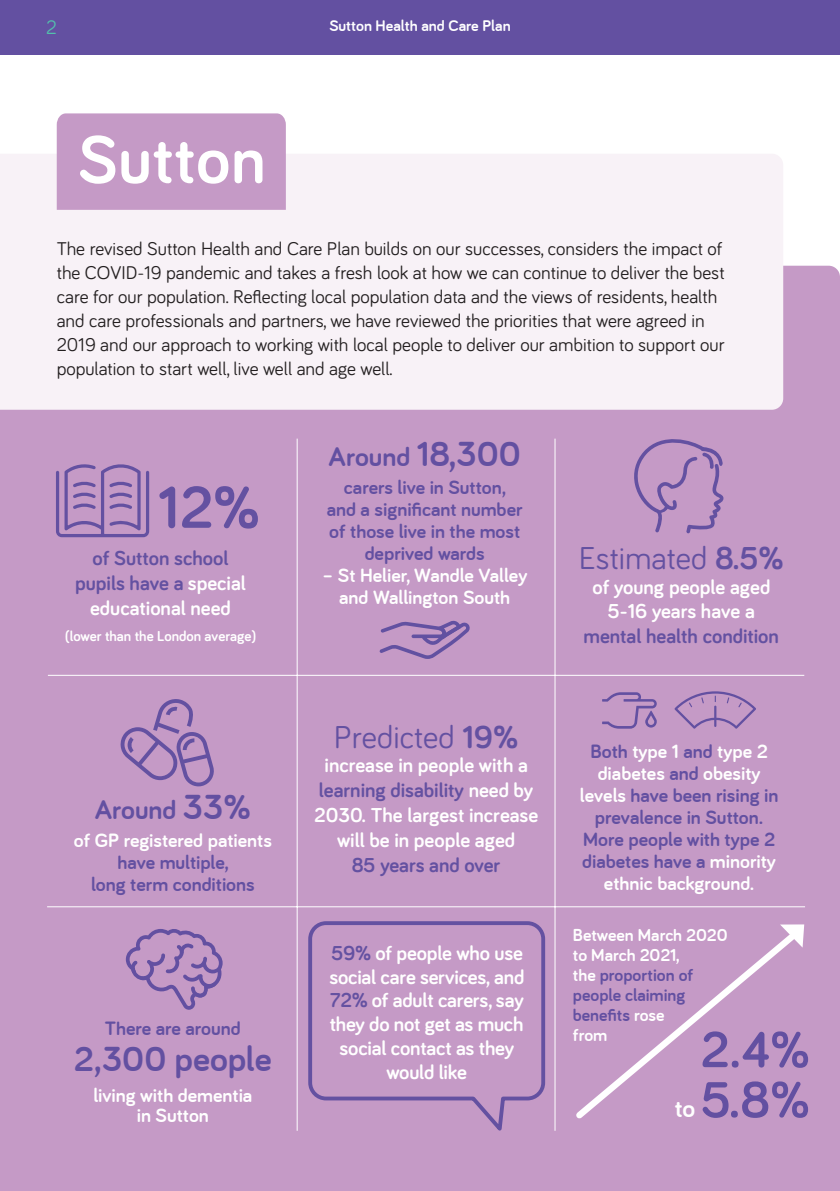
<style>
.page{position:relative;width:840px;height:1191px;background:#fff}
.page>*{position:absolute;margin:0;border:0;box-sizing:border-box;transform-origin:0 0}
.t1{font:700 69px "Bariol";letter-spacing:.01em;color:#fff}
.t2{font:700 60.6px "Bariol";color:#6451a1}
.t3{font:700 52px/50px "Bariol";color:#6350a1;text-align:center}
.t4{font:700 36px "Bariol";color:#6350a1}
.t5{font:32.6px "Bariol";color:#6451a1}
.t6{font:700 28px "Bariol";color:#6350a1}
.t7{font:700 20.8px/23.8px "Bariol";color:#fff;text-align:center}
.t8{font:700 20.8px/25px "Bariol";color:#6451a1;text-align:center}
.t9{font:700 20px/22px "Bariol";color:#6350a1;text-align:center}
.t10{font:700 20px/20px "Bariol";color:#fff;text-align:center}
.t11{font:20px "Bariol";color:#53bfac}
.t12{font:19px/24px "Bariol";color:#231f20}
.t13{font:700 18px/20px "Bariol";color:#fff}
.t14{font:700 16px "Bariol";color:#fff}
.t15{font:700 14.8px "Bariol";color:#fff}
.s1{color:#fff}
.s2{font-size:36px}
.s3{font-weight:700}
.s4{color:#6451a1}
.s5{color:#6350a1}
.s6{font-size:26px;color:#fff}
</style>
<div class="page">
<div style="left:0;top:266px;width:839px;height:925px;background:#c59ac6"></div>
<hr style="left:296px;top:438px;width:1px;height:692px;background:#fff">
<hr style="left:554px;top:438px;width:1px;height:692px;background:#fff">
<hr style="left:48px;top:675px;width:755px;height:1px;background:#fff">
<hr style="left:47px;top:906px;width:757px;height:1px;background:#fff">
<svg style="left:120px;top:698px;width:94px;height:88px;background:#af89bd"></svg>
<svg style="left:632px;top:431px;width:91px;height:102px;background:#b58ec0"></svg>
<svg style="left:56px;top:462px;width:93px;height:75px;background:#a783ba"></svg>
<div style="left:306px;top:919px;width:240px;height:211px;background:#c59ac6"></div>
<div style="left:0;top:154px;width:782px;height:256px;background:#f8f2f7"></div>
<div style="left:0;top:0;width:839px;height:55px;background:#6350a1"></div>
<div style="left:57px;top:113px;width:229px;height:97px;background:#c59ac6"></div>
<svg style="left:126px;top:928px;width:96px;height:81px;background:#af89bd"></svg>
<div style="left:570px;top:925px;width:233px;height:199px;background:#c59ac6"></div>
<svg style="left:779px;top:924px;width:24px;height:23px"></svg>
<svg style="left:674px;top:691px;width:81px;height:37px;background:#b48dbf"></svg>
<svg style="left:601px;top:692px;width:55px;height:36px;background:#ae88bd"></svg>
<svg style="left:379px;top:620px;width:91px;height:39px;background:#a985bb"></svg>
<div style="left:46px;top:790px;width:243px;height:111px;background:#c59ac6"></div>
<p class="t11" style="left:46px;top:13px;width:12px">2</p>
<h1 class="t1" style="left:78px;top:121px;width:189px">Sutton</h1>
<p class="t14" style="left:329px;top:17px;width:183px">Sutton Health and Care Plan</p>
<p class="t12" style="left:57px;top:235px;width:669px">The revised Sutton Health and Care Plan builds on our successes, considers the impact of the COVID-19 pandemic and takes a fresh look at how we can continue to deliver the best care for our population. Reflecting local population data and the views of residents, health and care professionals and partners, we have reviewed the priorities that were agreed in 2019 and our approach to working with local people to deliver our ambition to support our population to start well, live well and age well.</p>
<h2 class="t2" style="left:158px;top:473px;width:103px">12%</h2>
<p class="t8" style="left:75px;top:545px;width:172px">of Sutton school pupils have a <span class="s1">special educational need</span></p>
<p class="t15" style="left:65px;top:627px;width:192px">(lower than the London average)</p>
<h3 class="t6" style="left:95px;top:794px;width:158px">Around <span class="s2">33%</span></h3>
<p class="t10" style="left:74px;top:830px;width:199px">of GP registered patients</p>
<p class="t9" style="left:91px;top:851px;width:165px">have multiple,<br>long term conditions</p>
<h3 class="t5" style="left:64px;top:789px;width:207px">Around <span class="s3">65,000</span></h3>
<p class="t7" style="left:65px;top:828px;width:206px">people have developed a</p>
<p class="t8" style="left:85px;top:852px;width:166px">long-term condition</p>
<p class="t9" style="left:105px;top:1017px;width:137px">There are around</p>
<h3 class="t4" style="left:74px;top:1038px;width:199px">2,300 people</h3>
<p class="t10" style="left:93px;top:1085px;width:160px">living with dementia in Sutton</p>
<h3 class="t6" style="left:328px;top:441px;width:193px">Around <span class="s2">18,300</span></h3>
<p class="t9" style="left:326px;top:476px;width:197px">carers live in Sutton, and a significant number of those live in the most deprived wards</p>
<p class="t10" style="left:322px;top:564px;width:207px;line-height:22px">– St Helier, Wandle Valley and Wallington South</p>
<h3 class="t5" style="left:334px;top:714px;width:185px">Predicted <span class="s3">19%</span></h3>
<p class="t7" style="left:314px;top:753px;width:225px;line-height:25px">increase in people with a <span class="s4">learning disability</span> need by<br>2030. The largest increase will be in people aged</p>
<p class="t8" style="left:351px;top:852px;width:150px">85 years and over</p>
<p class="t7" style="left:329px;top:941px;width:196px"><span class="s4">59%</span> of people who use social care services, and<br><span class="s4">72%</span> of adult carers, say they do not get as much social contact as they would like</p>
<h3 class="t5" style="left:578px;top:535px;width:206px">Estimated <span class="s3">8.5%</span></h3>
<p class="t7" style="left:592px;top:574px;width:179px;line-height:25px">of young people aged<br>5-16 years have a</p>
<p class="t8" style="left:583px;top:624px;width:197px">mental health condition</p>
<p class="t9" style="left:579px;top:740px;width:200px">Both <span class="s1">type 1</span> and <span class="s1">type 2 diabetes</span> and <span class="s1">obesity levels</span> have been rising in prevalence in Sutton.<br>More people with type 2 diabetes have a <span class="s1">minority ethnic background.</span></p>
<p class="t13" style="left:572px;top:925px;width:156px">Between March 2020 to March 2021,<br>the <span class="s5">proportion of people claiming benefits</span> rose<br>from</p>
<h3 class="t3" style="left:674px;top:1024px;width:137px">2.4% <span class="s6">to</span> 5.8%</h3>
</div>
